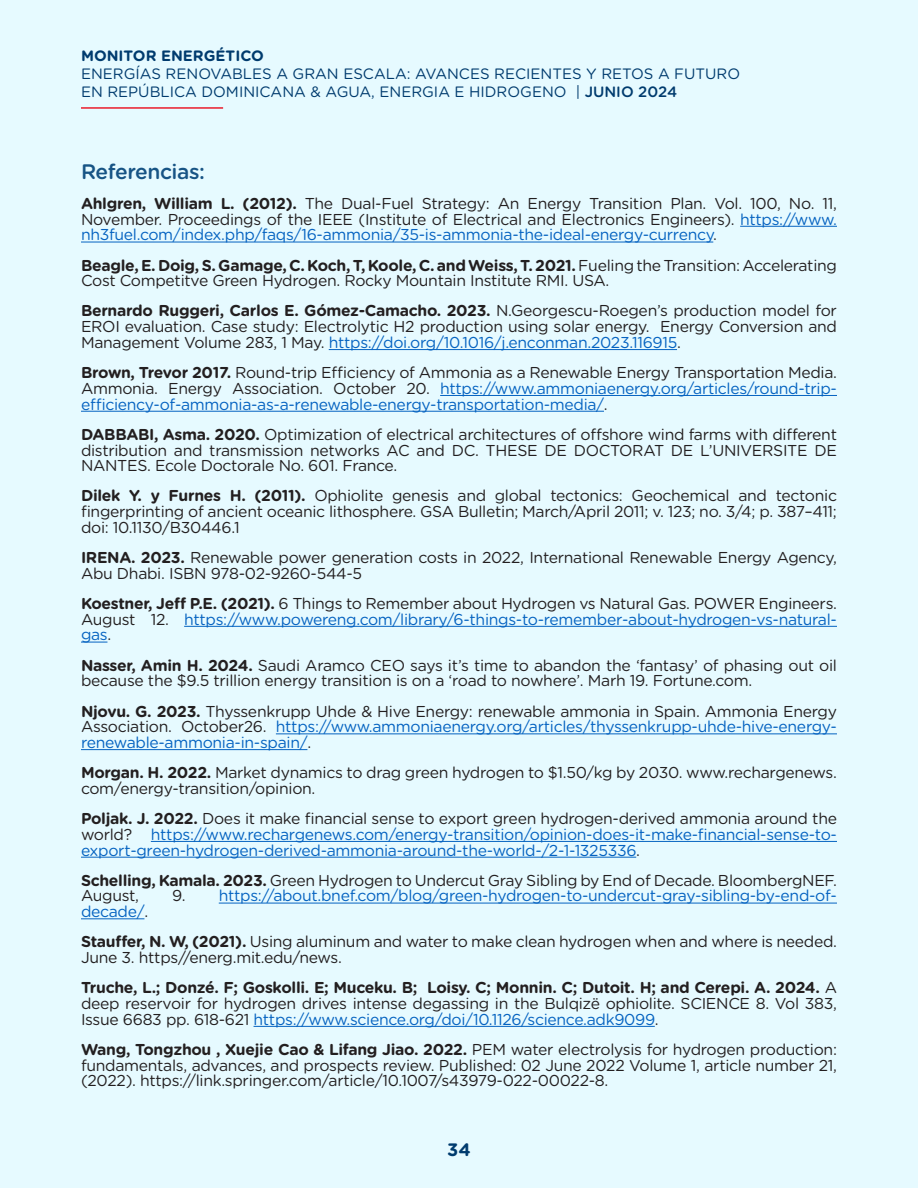
<style>
.page{position:relative;width:918px;height:1188px;background:#e6faff}
.page>*{position:absolute;margin:0;border:0;box-sizing:border-box;transform-origin:0 0}
.t1{font:500 21px "Gotham Rounded";letter-spacing:-.02em;color:#175485}
.t2{font:700 18px "Gotham Rounded";color:#003b6e}
.t3{font:15.75px/15.8px "Gotham Rounded";letter-spacing:-.02em;color:#231f20}
.t4{font:15.75px/15.8px "Gotham Rounded";letter-spacing:-.02em;color:#0563c1;text-align:justify}
.t5{font:700 15.75px/30.2px "Gotham Rounded";letter-spacing:-.02em;color:#231f20}
.t6{font:15px/18px "Gotham Rounded";color:#003b6e}
.t7{font:700 15px "Gotham Rounded";color:#003b6e}
.s1{font-weight:500}
.s2{font-weight:700}
.s3{color:#0563c1}
.s4{font-weight:700;color:#231f20}
.s5{color:#231f20}
.s6{font-weight:400}
</style>
<div class="page">
<hr style="left:81px;top:107px;width:142px;height:2px;background:#ea1c2b">
<hr style="left:740px;top:226px;width:97px;height:1px;background:#0563c1">
<hr style="left:81px;top:242px;width:632px;height:1px;background:#0563c1">
<hr style="left:329px;top:349px;width:348px;height:1px;background:#0563c1">
<hr style="left:440px;top:395px;width:397px;height:1px;background:#0563c1">
<hr style="left:81px;top:411px;width:523px;height:1px;background:#0563c1">
<hr style="left:184px;top:626px;width:653px;height:1px;background:#0563c1">
<svg style="left:81px;top:642px;width:26px;height:1px"></svg>
<hr style="left:276px;top:733px;width:561px;height:1px;background:#0563c1">
<hr style="left:81px;top:749px;width:226px;height:1px;background:#0563c1">
<hr style="left:151px;top:841px;width:686px;height:1px;background:#0563c1">
<hr style="left:81px;top:857px;width:555px;height:1px;background:#0563c1">
<hr style="left:219px;top:903px;width:618px;height:1px;background:#0563c1">
<hr style="left:81px;top:918px;width:63px;height:1px;background:#0563c1">
<hr style="left:254px;top:1026px;width:401px;height:1px;background:#0563c1">
<p class="t7" style="left:81px;top:45px;width:184px">MONITOR ENERGÉTICO</p>
<p class="t6" style="left:81px;top:64px;width:661px">ENERGÍAS RENOVABLES A GRAN ESCALA: AVANCES RECIENTES Y RETOS A FUTURO<br>EN REPÚBLICA DOMINICANA &amp; AGUA, ENERGIA E HIDROGENO | <span class="s1">JUNIO 2024</span></p>
<h1 class="t1" style="left:81px;top:156px;width:126px">Referencias:</h1>
<p class="t3" style="left:81px;top:195px;width:757px;text-align:justify"><span class="s2">Ahlgren, William L. (2012).</span> The Dual-Fuel Strategy: An Energy Transition Plan. Vol. 100, No. 11, November. Proceedings of the IEEE (Institute of Electrical and Electronics Engineers). <span class="s3">https://www. nh3fuel.com/index.php/faqs/16-ammonia/35-is-ammonia-the-ideal-energy-currency</span>.</p>
<p class="t3" style="left:81px;top:256px;width:758px"><span class="s2">Beagle, E. Doig, S. Gamage, C. Koch, T, Koole, C. and Weiss, T. 2021.</span> Fueling the Transition: Accelerating<br>Cost Competitve Green Hydrogen. Rocky Mountain Institute RMI. USA.</p>
<p class="t3" style="left:81px;top:302px;width:758px;text-align:justify"><span class="s2">Bernardo Ruggeri, Carlos E. Gómez-Camacho. 2023.</span> N.Georgescu-Roegen’s production model for EROI evaluation. Case study: Electrolytic H2 production using solar energy. Energy Conversion and Management Volume 283, 1 May. <span class="s3">https://doi.org/10.1016/j.enconman.2023.116915</span>.</p>
<p class="t4" style="left:81px;top:364px;width:758px"><span class="s4">Brown, Trevor 2017.</span> <span class="s5">Round-trip Efficiency of Ammonia as a Renewable Energy Transportation Media.<br>Ammonia. Energy Association. October 20.</span> https://www.ammoniaenergy.org/articles/round-trip&shy;efficiency-of-ammonia-as-a-renewable-energy-transportation-media/<span class="s5">.</span></p>
<p class="t3" style="left:81px;top:426px;width:758px;text-align:justify"><span class="s2">DABBABI, Asma. 2020.</span> Optimization of electrical architectures of offshore wind farms with different distribution and transmission networks AC and DC. THESE DE DOCTORAT DE L’UNIVERSITE DE NANTES. Ecole Doctorale No. 601. France.</p>
<p class="t3" style="left:81px;top:487px;width:758px;text-align:justify"><span class="s2">Dilek Y. y Furnes H. (2011).</span> Ophiolite genesis and global tectonics: Geochemical and tectonic fingerprinting of ancient oceanic lithosphere. GSA Bulletin; March/April 2011; v. 123; no. 3/4; p. 387–411; doi: 10.1130/B30446.1</p>
<p class="t3" style="left:81px;top:549px;width:758px"><span class="s2">IRENA. 2023.</span> Renewable power generation costs in 2022, International Renewable Energy Agency,<br>Abu Dhabi. ISBN 978-02-9260-544-5</p>
<p class="t4" style="left:81px;top:595px;width:758px"><span class="s4">Koestner, Jeff P.E. (2021).</span> <span class="s5">6 Things to Remember about Hydrogen vs Natural Gas. POWER Engineers.<br>August 12.</span> https://www.powereng.com/library/6-things-to-remember-about-hydrogen-vs-natural&shy;gas<span class="s5">.</span></p>
<p class="t3" style="left:81px;top:656px;width:758px"><span class="s2">Nasser, Amin H. 2024.</span> Saudi Aramco CEO says it’s time to abandon the ‘fantasy’ of phasing out oil because the $9.5 trillion energy transition is on a ‘road to nowhere’. Marh 19. Fortune.com.</p>
<p class="t4" style="left:81px;top:702px;width:758px"><span class="s4">Njovu. G. 2023.</span> <span class="s5">Thyssenkrupp Uhde &amp; Hive Energy: renewable ammonia in Spain. Ammonia Energy Association. October26.</span> https://www.ammoniaenergy.org/articles/thyssenkrupp-uhde-hive-energy&shy;renewable-ammonia-in-spain/<span class="s5">.</span></p>
<p class="t3" style="left:81px;top:764px;width:757px"><span class="s2">Morgan. H. 2022.</span> Market dynamics to drag green hydrogen to $1.50/kg by 2030. www.rechargenews. com/energy-transition/opinion.</p>
<p class="t4" style="left:81px;top:810px;width:758px"><span class="s4">Poljak. J. 2022.</span> <span class="s5">Does it make financial sense to export green hydrogen-derived ammonia around the world?</span> https://www.rechargenews.com/energy-transition/opinion-does-it-make-financial-sense-to&shy;export-green-hydrogen-derived-ammonia-around-the-world-/2-1-1325336<span class="s5">.</span></p>
<p class="t3" style="left:81px;top:872px;width:757px"><span class="s2">Schelling, Kamala. 2023.</span> Green Hydrogen to Undercut Gray Sibling by End of Decade. BloombergNEF.<br>August,</p>
<p class="t4" style="left:172px;top:887px;width:666px"><span class="s5">9.</span> https://about.bnef.com/blog/green-hydrogen-to-undercut-gray-sibling-by-end-of-</p>
<p class="t3" style="left:81px;top:896px;width:758px;line-height:30.2px"><span class="s3">decade/</span>.<br><span class="s2">Stauffer, N. W, (2021).</span> Using aluminum and water to make clean hydrogen when and where is needed.</p>
<p class="t5" style="left:81px;top:942px;width:758px"><span class="s6">June 3. https//energ.mit.edu/news.<br></span>Truche, L.; Donzé. F; Goskolli. E; Muceku. B; Loisy. C; Monnin. C; Dutoit. H; and Cerepi. A. 2024. <span class="s6">A</span></p>
<p class="t3" style="left:81px;top:995px;width:758px">deep reservoir for hydrogen drives intense degassing in the Bulqizë ophiolite. SCIENCE 8. Vol 383,<br>Issue 6683 pp. 618-621 <span class="s3">https://www.science.org/doi/10.1126/science.adk9099</span>.</p>
<p class="t3" style="left:81px;top:1041px;width:758px;text-align:justify"><span class="s2">Wang, Tongzhou , Xuejie Cao &amp; Lifang Jiao. 2022.</span> PEM water electrolysis for hydrogen production: fundamentals, advances, and prospects review. Published: 02 June 2022 Volume 1, article number 21, (2022). https://link.springer.com/article/10.1007/s43979-022-00022-8.</p>
<p class="t2" style="left:447px;top:1137px;width:25px">34</p>
</div>
